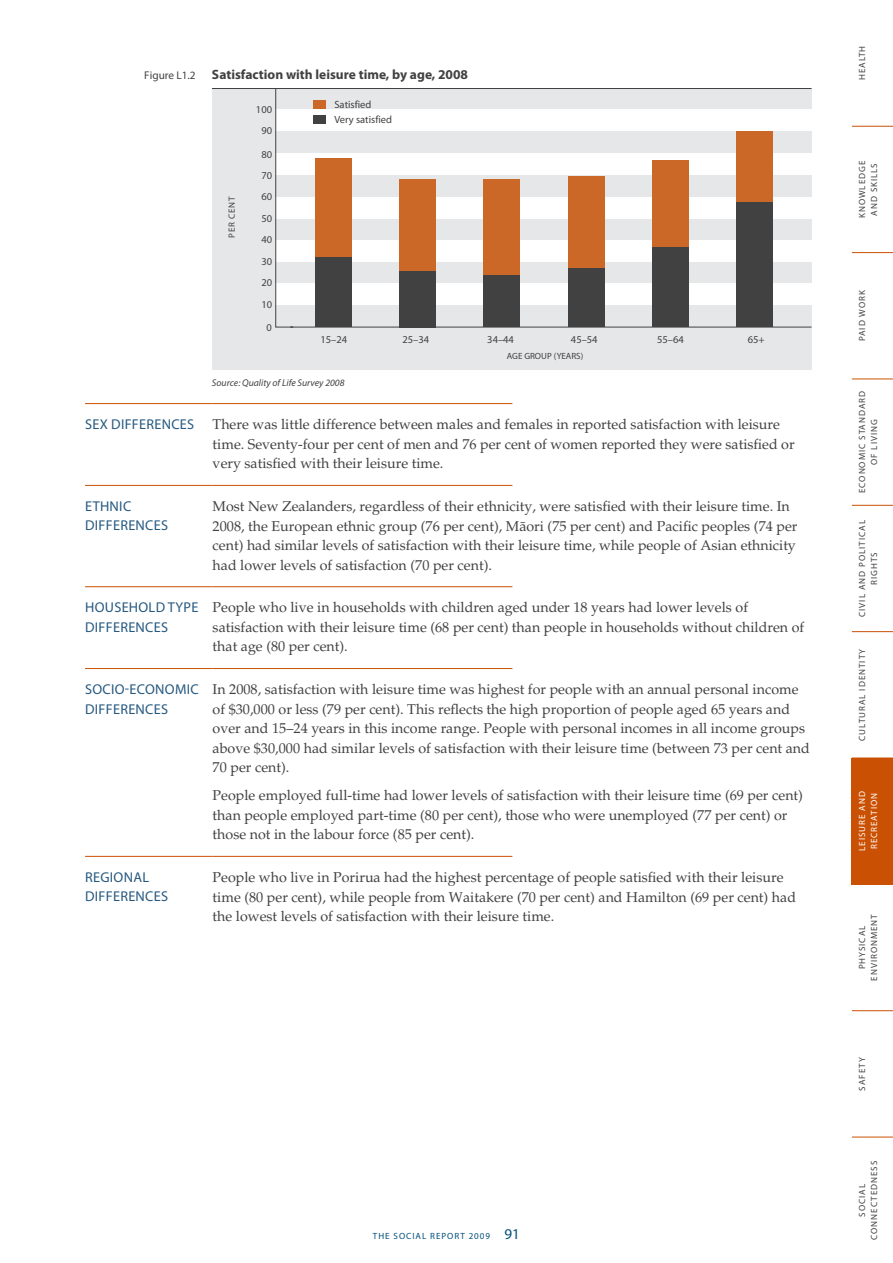
<style>
.page{position:relative;width:893px;height:1263px;background:#fff}
.page>*{position:absolute;margin:0;border:0;box-sizing:border-box;transform-origin:0 0}
.t1{font:14.25px/19.5px "M Palatino";color:#414142}
.t2{font:14.25px/19.5px "Myriad Pro";letter-spacing:.02em;color:#265980}
.t3{font:700 13.5px "Myriad Pro";color:#414142}
.t4{font:10.5px/14.7px "Myriad Pro";color:#414142}
.t5{font:italic 9.75px "Myriad Pro";color:#414142}
.t6{font:9px/12px "Myriad Pro";letter-spacing:.08em;color:#414142;text-align:center}
.t7{font:9px "Myriad Pro";letter-spacing:.11em;color:#004f78}
.t8{font:9px/12px "Myriad Pro";color:#fff}
.t9{font:9px "Myriad Pro";color:#414142}
.s1{font-weight:400;font-size:11.25px}
.s2{font-size:15px}
</style>
<div class="page">
<hr style="left:85px;top:485px;width:128px;height:1px;background:#ca5103">
<hr style="left:213px;top:485px;width:299px;height:1px;background:#ca5103">
<hr style="left:85px;top:586px;width:128px;height:1px;background:#ca5103">
<hr style="left:213px;top:586px;width:299px;height:1px;background:#ca5103">
<hr style="left:85px;top:668px;width:128px;height:1px;background:#ca5103">
<hr style="left:213px;top:668px;width:299px;height:1px;background:#ca5103">
<hr style="left:85px;top:856px;width:128px;height:1px;background:#ca5103">
<hr style="left:213px;top:856px;width:299px;height:1px;background:#ca5103">
<hr style="left:85px;top:403px;width:128px;height:1px;background:#ca5103">
<hr style="left:213px;top:403px;width:299px;height:1px;background:#ca5103">
<div style="left:212px;top:89px;width:599px;height:281px;background:#e6e7e8"></div>
<hr style="left:212px;top:88px;width:599px;height:1px;background:#414142">
<svg style="left:275px;top:88px;width:537px;height:239px"></svg>
<div style="left:852px;top:758px;width:41px;height:126px;background:#ca5103"></div>
<hr style="left:852px;top:1137px;width:41px;height:1px;background:#ca5103">
<hr style="left:852px;top:1010px;width:41px;height:1px;background:#ca5103">
<hr style="left:852px;top:884px;width:41px;height:1px;background:#ca5103">
<hr style="left:852px;top:631px;width:41px;height:1px;background:#ca5103">
<hr style="left:852px;top:505px;width:41px;height:1px;background:#ca5103">
<hr style="left:852px;top:379px;width:41px;height:1px;background:#ca5103">
<hr style="left:852px;top:252px;width:41px;height:1px;background:#ca5103">
<hr style="left:852px;top:126px;width:41px;height:1px;background:#ca5103">
<p class="t3" style="left:144px;top:65px;width:325px"><span class="s1">figure l1.2</span> Satisfaction with leisure time, by age, 2008</p>
<p class="t4" style="left:256px;top:102px;width:18px">100</p>
<p class="t4" style="left:334px;top:97px;width:59px">satisfied very satisfied</p>
<p class="t4" style="left:261px;top:123px;width:12px">90</p>
<p class="t4" style="left:261px;top:147px;width:12px">80</p>
<p class="t6" style="left:226px;top:238px;width:43px;rotate:-90deg">Per Cent</p>
<p class="t4" style="left:261px;top:168px;width:12px">70</p>
<p class="t4" style="left:261px;top:189px;width:12px">60</p>
<p class="t4" style="left:261px;top:211px;width:12px">50</p>
<p class="t4" style="left:261px;top:232px;width:12px">40</p>
<p class="t4" style="left:261px;top:254px;width:12px">30</p>
<p class="t4" style="left:261px;top:275px;width:12px">20</p>
<p class="t4" style="left:261px;top:297px;width:12px">10</p>
<p class="t4" style="left:267px;top:320px;width:7px">0</p>
<p class="t4" style="left:320px;top:332px;width:28px">15–24</p>
<p class="t5" style="left:212px;top:377px;width:134px">Source: Quality of Life Survey 2008</p>
<p class="t4" style="left:402px;top:332px;width:28px">25–34</p>
<p class="t4" style="left:487px;top:332px;width:28px">34–44</p>
<p class="t4" style="left:571px;top:332px;width:28px">45–54</p>
<p class="t4" style="left:657px;top:332px;width:28px">55–64</p>
<p class="t4" style="left:748px;top:332px;width:18px">65+</p>
<p class="t9" style="left:507px;top:350px;width:78px">age grouP (years)</p>
<p class="t2" style="left:85px;top:414px;width:9px">SEX</p>
<p class="t2" style="left:111px;top:414px;width:9px">DIFFEREN</p>
<p class="t2" style="left:171px;top:414px;width:16px">CES</p>
<p class="t1" style="left:213px;top:415px;width:584px">There was little difference between males and females in reported satisfaction with leisure time. Seventy-four per cent of men and 76 per cent of women reported they were satisfied or very satisfied with their leisure time.</p>
<p class="t2" style="left:85px;top:496px;width:9px">ETHNI</p>
<p class="t2" style="left:123px;top:496px;width:10px">C</p>
<p class="t2" style="left:85px;top:516px;width:9px">DIFFEREN</p>
<p class="t2" style="left:145px;top:516px;width:16px">CES</p>
<p class="t1" style="left:213px;top:497px;width:586px">Most New Zealanders, regardless of their ethnicity, were satisfied with their leisure time. In 2008, the European ethnic group (76 per cent), Mäori (75 per cent) and Pacific peoples (74 per cent) had similar levels of satisfaction with their leisure time, while people of Asian ethnicity had lower levels of satisfaction (70 per cent).</p>
<p class="t2" style="left:85px;top:597px;width:10px">HOUSEHOLD</p>
<p class="t2" style="left:168px;top:597px;width:30px">TYPE</p>
<p class="t2" style="left:85px;top:617px;width:9px">DIFFEREN</p>
<p class="t2" style="left:145px;top:617px;width:16px">CES</p>
<p class="t1" style="left:213px;top:598px;width:593px">People who live in households with children aged under 18 years had lower levels of satisfaction with their leisure time (68 per cent) than people in households without children of that age (80 per cent).</p>
<p class="t2" style="left:85px;top:679px;width:70px">SOCIO-ECONOMI</p>
<p class="t2" style="left:190px;top:679px;width:10px">C</p>
<p class="t2" style="left:85px;top:699px;width:9px">DIFFEREN</p>
<p class="t2" style="left:145px;top:699px;width:16px">CES</p>
<p class="t1" style="left:213px;top:680px;width:599px">In 2008, satisfaction with leisure time was highest for people with an annual personal income of $30,000 or less (79 per cent). This reflects the high proportion of people aged 65 years and over and 15–24 years in this income range. People with personal incomes in all income groups above $30,000 had similar levels of satisfaction with their leisure time (between 73 per cent and 70 per cent).</p>
<p class="t1" style="left:213px;top:786px;width:592px">People employed full-time had lower levels of satisfaction with their leisure time (69 per cent) than people employed part-time (80 per cent), those who were unemployed (77 per cent) or those not in the labour force (85 per cent).</p>
<p class="t2" style="left:85px;top:867px;width:9px">REGIONAL<br>DIFFEREN</p>
<p class="t2" style="left:145px;top:886px;width:16px">CES</p>
<p class="t1" style="left:213px;top:868px;width:585px">People who live in Porirua had the highest percentage of people satisfied with their leisure time (80 per cent), while people from Waitakere (70 per cent) and Hamilton (69 per cent) had the lowest levels of satisfaction with their leisure time.</p>
<p class="t7" style="left:373px;top:1230px;width:7px">THE</p>
<p class="t7" style="left:394px;top:1230px;width:25px">SOCIAL</p>
<p class="t7" style="left:430px;top:1230px;width:24px">REPORT</p>
<p class="t7" style="left:469px;top:1230px;width:53px">2009 <span class="s2">91</span></p>
<p class="t6" style="left:856px;top:80px;width:35px;rotate:-90deg">HEALTH</p>
<p class="t6" style="left:856px;top:218px;width:58px;text-align:left;rotate:-90deg">KNOWLEDGE<br>AND SKILLS</p>
<p class="t6" style="left:856px;top:341px;width:52px;rotate:-90deg">PAID WORK</p>
<p class="t6" style="left:856px;top:493px;width:103px;rotate:-90deg">ECONOMIC STANDARD<br>OF LIVING</p>
<p class="t6" style="left:856px;top:617px;width:98px;rotate:-90deg">CIVIL AND POLITICAL<br>RIGHTS</p>
<p class="t6" style="left:856px;top:741px;width:93px;rotate:-90deg">CULTURAL IDENTITY</p>
<p class="t8" style="left:856px;top:851px;width:61px;rotate:-90deg">LEISURE AND<br>RECREATION</p>
<p class="t6" style="left:856px;top:981px;width:67px;rotate:-90deg">PHYSICAL<br>ENVIRONMENT</p>
<p class="t6" style="left:856px;top:1090px;width:35px;rotate:-90deg">SAFETY</p>
<p class="t6" style="left:856px;top:1240px;width:80px;rotate:-90deg">SOCIAL<br>CONNECTEDNESS</p>
</div>
